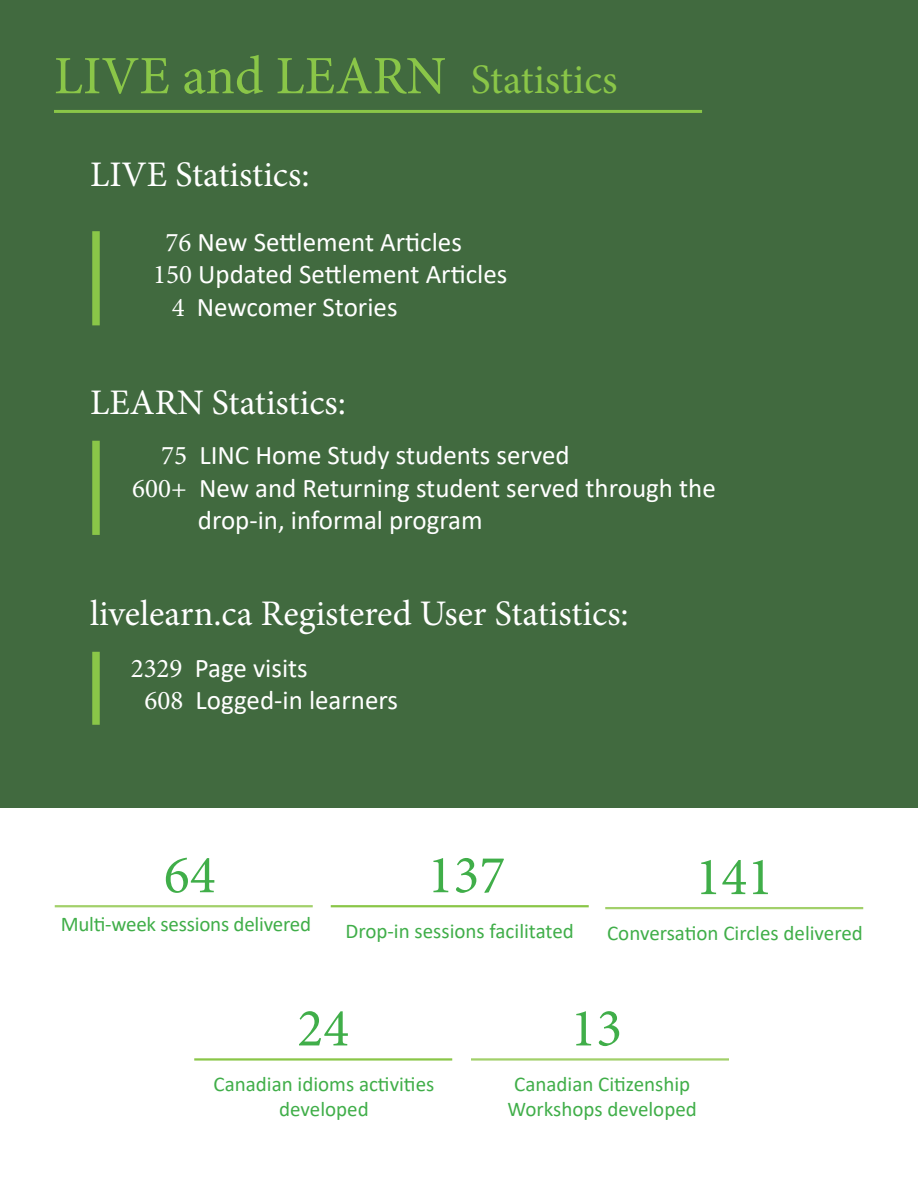
<style>
.page{position:relative;width:918px;height:1188px;background:#fff}
.page>*{position:absolute;margin:0;border:0;box-sizing:border-box;transform-origin:0 0}
.t1{font:54px "Minion Pro";color:#8ac648}
.t2{font:54px "Minion Pro";color:#40ae49}
.t3{font:36px "Minion Pro";color:#fff}
.t4{font:27px/32.4px "Calibri";color:#fff}
.t5{font:21px/25.2px "Calibri";color:#40ae49;text-align:center}
.s1{font-size:42px}
.s2{font-family:"Minion Pro"}
</style>
<div class="page">
<div style="left:0;top:0;width:918px;height:808px;background:#416a3f"></div>
<div style="left:92px;top:231px;width:8px;height:94px;background:#8ac648"></div>
<div style="left:92px;top:441px;width:8px;height:94px;background:#8ac648"></div>
<div style="left:92px;top:652px;width:8px;height:73px;background:#8ac648"></div>
<hr style="left:54px;top:110px;width:648px;height:3px;background:#8ac648">
<hr style="left:55px;top:905px;width:258px;height:2px;background:#a2d06a">
<hr style="left:605px;top:907px;width:258px;height:2px;background:#a2d06a">
<hr style="left:471px;top:1058px;width:258px;height:3px;background:#a2d06a">
<hr style="left:331px;top:905px;width:258px;height:2px;background:#8ac648">
<hr style="left:194px;top:1058px;width:258px;height:3px;background:#8ac648">
<p class="t1" style="left:54px;top:40px;width:565px">LIVE and LEARN <span class="s1">Statistics</span></p>
<p class="t3" style="left:90px;top:150px;width:221px">LIVE Statistics:</p>
<p class="t4" style="left:166px;top:225px;width:298px"><span class="s2">76</span> New Settlement Articles</p>
<p class="t4" style="left:153px;top:257px;width:356px"><span class="s2">150</span> Updated Settlement Articles</p>
<p class="t4" style="left:172px;top:290px;width:227px"><span class="s2">4</span> Newcomer Stories</p>
<p class="t3" style="left:90px;top:378px;width:258px">LEARN Statistics:</p>
<p class="t4" style="left:161px;top:438px;width:410px"><span class="s2">75</span> LINC Home Study students served</p>
<p class="t4" style="left:198px;top:471px;width:520px;text-indent:-66px"><span class="s2">600+</span> New and Returning student served through the drop-in, informal program</p>
<p class="t3" style="left:90px;top:589px;width:540px">livelearn.ca Registered User Statistics:</p>
<p class="t4" style="left:131px;top:651px;width:179px"><span class="s2">2329</span> Page visits</p>
<p class="t4" style="left:145px;top:683px;width:255px"><span class="s2">608</span> Logged-in learners</p>
<p class="t2" style="left:164px;top:839px;width:53px">64</p>
<p class="t2" style="left:695px;top:841px;width:79px">141</p>
<p class="t2" style="left:428px;top:839px;width:79px">137</p>
<p class="t5" style="left:61px;top:911px;width:252px">Multi-week sessions delivered</p>
<p class="t5" style="left:346px;top:918px;width:230px">Drop-in sessions facilitated</p>
<p class="t5" style="left:607px;top:920px;width:257px">Conversation Circles delivered</p>
<p class="t2" style="left:297px;top:992px;width:53px">24</p>
<p class="t5" style="left:214px;top:1071px;width:222px">Canadian idioms activities developed</p>
<p class="t2" style="left:570px;top:992px;width:53px">13</p>
<p class="t5" style="left:508px;top:1071px;width:191px">Canadian Citizenship<br>Workshops developed</p>
</div>
